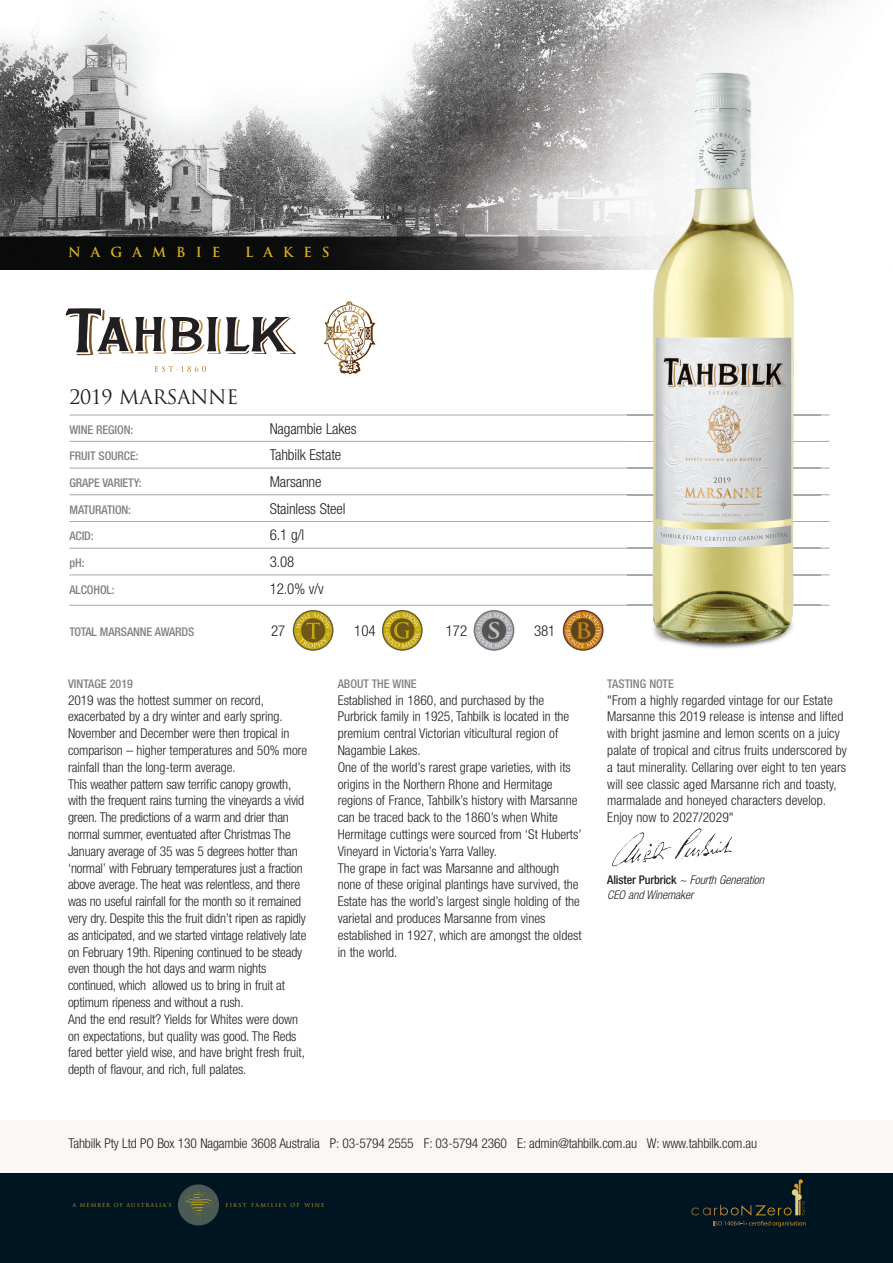
<style>
.page{position:relative;width:893px;height:1263px;background:#fff}
.page>*{position:absolute;margin:0;border:0;box-sizing:border-box;transform-origin:0 0}
.t1{font:19.5px "Trajan Pro";letter-spacing:-.025em;color:#231f20}
.t2{font:300 condensed 15px "Helvetica Neue LT";letter-spacing:-.01em;color:#231f20}
.t3{font:300 condensed 13.5px/16.8px "Helvetica Neue LT";letter-spacing:-.005em;color:#231f20}
.t4{font:700 13.5px "Trajan";letter-spacing:.745em;color:#dbb11d}
.t5{font:500 condensed 12px "Helvetica Neue LT";letter-spacing:-.01em;color:#808285}
.t6{font:italic 300 condensed 12px/15px "Helvetica Neue LT";letter-spacing:-.01em;color:#231f20}
.t7{font:5.4px "Trajan Pro";letter-spacing:.18em;color:#c6aa0c}
.t8{font:5.4px "Trajan Pro";letter-spacing:.22em;color:#c6aa0c}
.s1{font-weight:500;font-style:normal}
</style>
<div class="page">
<img style="left:0;top:0;width:840px;height:269px">
<div style="left:0;top:1171px;width:893px;height:92px;background:#001522"></div>
<div style="left:178px;top:1184px;width:41px;height:41px;background:#4b5a52;border-radius:50%"></div>
<svg style="left:185px;top:1192px;width:27px;height:27px"></svg>
<svg style="left:714px;top:1221px;width:91px;height:6px"></svg>
<svg style="left:691px;top:1179px;width:114px;height:36px"></svg>
<svg style="left:155px;top:366px;width:51px;height:6px"></svg>
<svg style="left:66px;top:308px;width:230px;height:48px"></svg>
<svg style="left:334px;top:351px;width:30px;height:9px"></svg>
<svg style="left:332px;top:303px;width:34px;height:36px"></svg>
<div style="left:0;top:1120px;width:893px;height:53px;background:#faf8f6"></div>
<svg style="left:612px;top:828px;width:120px;height:38px"></svg>
<hr style="left:69px;top:415px;width:760px;height:1px;background:#a8a9ad">
<hr style="left:69px;top:441px;width:760px;height:1px;background:#a8a9ad">
<hr style="left:69px;top:468px;width:760px;height:1px;background:#a8a9ad">
<hr style="left:69px;top:494px;width:760px;height:1px;background:#a8a9ad">
<hr style="left:69px;top:521px;width:760px;height:1px;background:#a8a9ad">
<hr style="left:69px;top:548px;width:760px;height:1px;background:#a8a9ad">
<hr style="left:69px;top:574px;width:760px;height:1px;background:#a8a9ad">
<hr style="left:69px;top:605px;width:760px;height:1px;background:#a8a9ad">
<svg style="left:293px;top:610px;width:40px;height:41px"></svg>
<svg style="left:294px;top:611px;width:38px;height:38px"></svg>
<svg style="left:296px;top:613px;width:35px;height:35px"></svg>
<svg style="left:382px;top:610px;width:41px;height:41px"></svg>
<svg style="left:383px;top:611px;width:38px;height:38px"></svg>
<svg style="left:385px;top:613px;width:35px;height:35px"></svg>
<svg style="left:474px;top:610px;width:40px;height:41px"></svg>
<svg style="left:475px;top:611px;width:38px;height:38px"></svg>
<svg style="left:477px;top:613px;width:35px;height:35px"></svg>
<svg style="left:563px;top:610px;width:40px;height:41px"></svg>
<svg style="left:564px;top:611px;width:38px;height:38px"></svg>
<svg style="left:566px;top:613px;width:35px;height:35px"></svg>
<img style="left:627px;top:61px;width:193px;height:588px">
<img style="left:627px;top:415px;width:193px;height:1px">
<img style="left:627px;top:441px;width:193px;height:1px">
<img style="left:627px;top:468px;width:193px;height:1px">
<img style="left:627px;top:494px;width:193px;height:1px">
<img style="left:627px;top:521px;width:193px;height:1px">
<img style="left:627px;top:548px;width:193px;height:1px">
<img style="left:627px;top:574px;width:193px;height:1px">
<img style="left:627px;top:605px;width:193px;height:1px">
<p class="t4" style="left:68px;top:244px;width:154px">NAGAMBIE</p>
<p class="t4" style="left:245px;top:244px;width:86px">LAKES</p>
<h1 class="t1" style="left:69px;top:386px;width:170px">2019 MARSANNE</h1>
<p class="t5" style="left:69px;top:425px;width:65px">WINE REGION:</p>
<p class="t2" style="left:270px;top:423px;width:88px">Nagambie Lakes</p>
<p class="t5" style="left:69px;top:452px;width:71px">FRUIT SOURCE:</p>
<p class="t2" style="left:270px;top:450px;width:73px">Tahbilk Estate</p>
<p class="t5" style="left:69px;top:478px;width:74px">GRAPE VARIETY:</p>
<p class="t2" style="left:270px;top:476px;width:53px">Marsanne</p>
<p class="t5" style="left:69px;top:505px;width:63px">MATURATION:</p>
<p class="t2" style="left:270px;top:503px;width:77px">Stainless Steel</p>
<p class="t5" style="left:69px;top:532px;width:26px">ACID:</p>
<p class="t2" style="left:270px;top:530px;width:36px">6.1 g/l</p>
<p class="t5" style="left:69px;top:558px;width:17px">pH:</p>
<p class="t2" style="left:270px;top:556px;width:26px">3.08</p>
<p class="t5" style="left:69px;top:585px;width:47px">ALCOHOL:</p>
<p class="t2" style="left:270px;top:583px;width:56px">12.0% v/v</p>
<p class="t5" style="left:69px;top:627px;width:126px">TOTAL MARSANNE AWARDS</p>
<p class="t2" style="left:271px;top:625px;width:16px">27</p>
<p class="t2" style="left:354px;top:625px;width:23px">104</p>
<p class="t2" style="left:446px;top:625px;width:23px">172</p>
<p class="t2" style="left:534px;top:625px;width:23px">381</p>
<p class="t5" style="left:68px;top:679px;width:66px">VINTAGE 2019</p>
<p class="t3" style="left:68px;top:693px;width:241px">2019 was the hottest summer on record, exacerbated by a dry winter and early spring.<br>November and December were then tropical in comparison – higher temperatures and 50% more rainfall than the long-term average.<br>This weather pattern saw terrific canopy growth, with the frequent rains turning the vineyards a vivid green. The predictions of a warm and drier than normal summer, eventuated after Christmas The January average of 35 was 5 degrees hotter than ‘normal’ with February temperatures just a fraction above average. The heat was relentless, and there was no useful rainfall for the month so it remained very dry. Despite this the fruit didn’t ripen as rapidly as anticipated, and we started vintage relatively late on February 19th. Ripening continued to be steady even though the hot days and warm nights continued, which allowed us to bring in fruit at optimum ripeness and without a rush.<br>And the end result? Yields for Whites were down on expectations, but quality was good. The Reds fared better yield wise, and have bright fresh fruit, depth of flavour, and rich, full palates.</p>
<p class="t5" style="left:338px;top:679px;width:80px">ABOUT THE WINE</p>
<p class="t3" style="left:338px;top:693px;width:246px">Established in 1860, and purchased by the Purbrick family in 1925, Tahbilk is located in the premium central Victorian viticultural region of Nagambie Lakes.<br>One of the world’s rarest grape varieties, with its origins in the Northern Rhone and Hermitage regions of France, Tahbilk’s history with Marsanne can be traced back to the 1860’s when White Hermitage cuttings were sourced from ‘St Huberts’ Vineyard in Victoria’s Yarra Valley.<br>The grape in fact was Marsanne and although none of these original plantings have survived, the Estate has the world’s largest single holding of the varietal and produces Marsanne from vines established in 1927, which are amongst the oldest in the world.</p>
<p class="t5" style="left:607px;top:679px;width:68px">TASTING NOTE</p>
<p class="t3" style="left:607px;top:693px;width:241px">"From a highly regarded vintage for our Estate Marsanne this 2019 release is intense and lifted with bright jasmine and lemon scents on a juicy palate of tropical and citrus fruits underscored by a taut minerality. Cellaring over eight to ten years will see classic aged Marsanne rich and toasty, marmalade and honeyed characters develop.<br>Enjoy now to 2027/2029"</p>
<p class="t6" style="left:607px;top:873px;width:158px"><span class="s1">Alister Purbrick</span> ~ Fourth Generation<br>CEO and Winemaker</p>
<p class="t3" style="left:69px;top:1136px;width:690px">Tahbilk Pty Ltd PO Box 130 Nagambie 3608 Australia P: 03-5794 2555 F: 03-5794 2360 E: admin@tahbilk.com.au W: www.tahbilk.com.au</p>
<p class="t7" style="left:73px;top:1202px;width:100px">A MEMBER OF AUSTRALIA’S</p>
<p class="t8" style="left:225px;top:1202px;width:101px">FIRST FAMILIES OF WINE</p>
</div>
